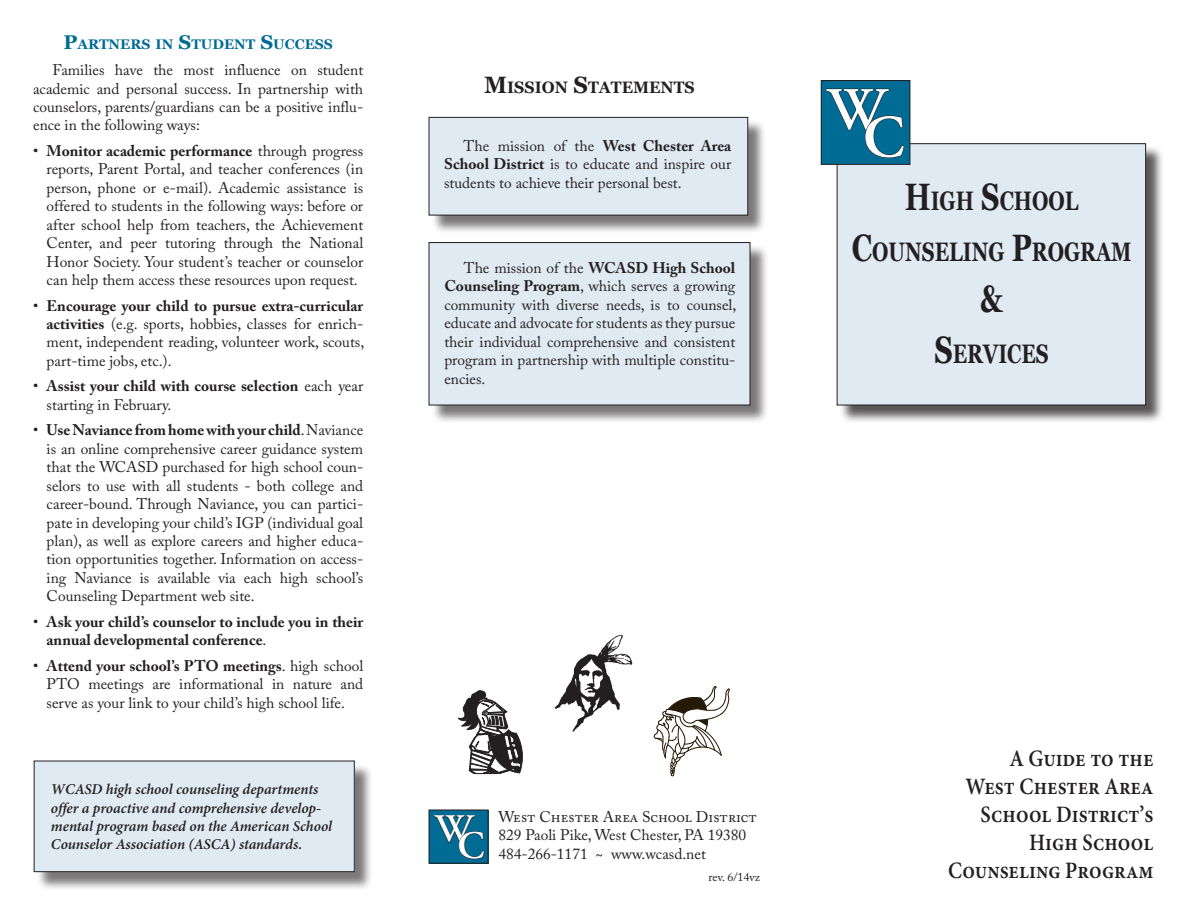
<style>
.page{position:relative;width:1188px;height:918px;background:#fff}
.page>*{position:absolute;margin:0;border:0;box-sizing:border-box;transform-origin:0 0}
.t1{font:600 60px "Adobe Garamond Pro";color:#fff}
.t2{font:600 39px "Adobe Garamond Pro";color:#fff}
.t3{font:700 38.25px "Georgia";color:#231f20;scale:.75 1}
.t4{font:700 26.7px "Georgia";color:#231f20;scale:.75 1}
.Front_Description{font:600 23.55px "Minion Pro";color:#231f20;scale:.88 1}
.t5{font:700 16.5px "Georgia";color:#231f20;scale:.95 1}
.Indented_Text{font:15.3px/18.5px "Adobe Caslon Pro";color:#231f20;text-align:justify}
.Indented_Text-2{font:700 15.3px/18.5px "Adobe Caslon Pro";color:#231f20}
.Listing{font:15.3px "Adobe Caslon Pro";color:#231f20}
.Offset_Text{font:italic 600 15px/18.3px "Minion Pro";letter-spacing:-.005em;color:#231f20}
.Subtitles{font:700 13.95px "Georgia";color:#006b95}
.Indented_Text-3{font:12px "Adobe Caslon Pro";color:#231f20}
.s1{font-size:19.8px}
.s2{font-weight:700}
.s3{font-weight:400}
.s4{font-size:23.7px}
.s5{font-size:38.25px}
</style>
<div class="page">
<div style="left:839px;top:146px;width:326px;height:278px;background:#231f20;opacity:.75"></div>
<div style="left:837px;top:144px;width:309px;height:261px;background:#e0eaf2"></div>
<div style="left:837px;top:143px;width:309px;height:262px;border:1px solid #231f20"></div>
<div style="left:821px;top:81px;width:89px;height:83px;background:#006b95"></div>
<div style="left:821px;top:80px;width:89px;height:85px;border:1px solid #231f20"></div>
<svg style="left:826px;top:88px;width:78px;height:70px"></svg>
<div style="left:431px;top:244px;width:338px;height:180px;background:#231f20;opacity:.6"></div>
<div style="left:429px;top:243px;width:321px;height:162px;background:#e0eaf2"></div>
<div style="left:429px;top:242px;width:321px;height:163px;border:1px solid #231f20"></div>
<div style="left:429px;top:810px;width:59px;height:53px;background:#006b95"></div>
<div style="left:429px;top:810px;width:59px;height:53px;border:1px solid #231f20"></div>
<svg style="left:434px;top:815px;width:51px;height:45px"></svg>
<div style="left:36px;top:763px;width:338px;height:128px;background:#231f20;opacity:.6"></div>
<div style="left:34px;top:761px;width:320px;height:111px;background:#e0eaf2"></div>
<div style="left:34px;top:761px;width:321px;height:111px;border:1px solid #231f20"></div>
<img style="left:554px;top:634px;width:79px;height:98px">
<svg style="left:458px;top:690px;width:65px;height:85px"></svg>
<svg style="left:654px;top:686px;width:76px;height:90px"></svg>
<div style="left:431px;top:119px;width:336px;height:115px;background:#231f20;opacity:.6"></div>
<div style="left:429px;top:117px;width:319px;height:98px;background:#e0eaf2"></div>
<div style="left:429px;top:117px;width:319px;height:98px;border:1px solid #231f20"></div>
<p class="Subtitles" style="left:64px;top:35px;width:261px"><span class="s1">P</span>ARTNERS IN <span class="s1">S</span>TUDENT <span class="s1">S</span>UCCESS</p>
<p class="Indented_Text" style="left:33px;top:61px;width:332px;text-indent:19px">Families have the most influence on student academic and personal success. In partnership with counselors, parents/guardians can be a positive influ&shy;ence in the following ways:</p>
<p class="Indented_Text" style="left:47px;top:141px;width:318px;text-indent:-14px">• <span class="s2">Monitor academic performance</span> through progress reports, Parent Portal, and teacher conferences (in person, phone or e-mail). Academic assistance is offered to students in the following ways: before or after school help from teachers, the Achievement Center, and peer tutoring through the National Honor Society. Your student’s teacher or counselor can help them access these resources upon request.</p>
<p class="Indented_Text" style="left:47px;top:296px;width:319px;text-indent:-14px">• <span class="s2">Encourage your child to pursue extra-curricular activities</span> (e.g. sports, hobbies, classes for enrich&shy;ment, independent reading, volunteer work, scouts, part-time jobs, etc.).</p>
<p class="Indented_Text-2" style="left:47px;top:377px;width:318px;text-indent:-14px"><span class="s3">•</span> Assist your child with course selection <span class="s3">each year starting in February.</span></p>
<p class="Indented_Text" style="left:47px;top:421px;width:318px;text-indent:-14px">• <span class="s2">Use Naviance from home with your child</span>. Naviance is an online comprehensive career guidance system that the WCASD purchased for high school coun&shy;selors to use with all students - both college and career-bound. Through Naviance, you can partici&shy;pate in developing your child’s IGP (individual goal plan), as well as explore careers and higher educa&shy;tion opportunities together. Information on access&shy;ing Naviance is available via each high school’s Counseling Department web site.</p>
<p class="Indented_Text-2" style="left:47px;top:612px;width:318px;text-indent:-14px"><span class="s3">•</span> Ask your child’s counselor to include you in their annual developmental conference<span class="s3">.</span></p>
<p class="Indented_Text" style="left:47px;top:656px;width:318px;text-indent:-14px">• <span class="s2">Attend your school’s PTO meetings</span>. high school PTO meetings are informational in nature and serve as your link to your child’s high school life.</p>
<p class="Offset_Text" style="left:51px;top:780px;width:283px">WCASD high school counseling departments offer a proactive and comprehensive develop&shy;mental program based on the American School Counselor Association (ASCA) standards.</p>
<p class="t5" style="left:484px;top:77px;width:222px"><span class="s4">M</span>ISSION <span class="s4">S</span>TATEMENTS</p>
<p class="Indented_Text" style="left:444px;top:136px;width:289px;text-indent:19px">The mission of the <span class="s2">West Chester Area School District</span> is to educate and inspire our students to achieve their personal best.</p>
<p class="Indented_Text" style="left:444px;top:258px;width:294px;text-indent:19px">The mission of the <span class="s2">WCASD High School Counseling Program</span>, which serves a growing community with diverse needs, is to counsel, educate and advocate for students as they pursue their individual comprehensive and consistent program in partnership with multiple constitu&shy;encies.</p>
<p class="t1" style="left:828px;top:75px;width:60px">W</p>
<p class="t1" style="left:863px;top:103px;width:43px">C</p>
<p class="t4" style="left:905px;top:184px;width:233px"><span class="s5">H</span>IGH <span class="s5">S</span>CHOOL</p>
<p class="t4" style="left:852px;top:235px;width:375px"><span class="s5">C</span>OUNSELING <span class="s5">P</span>ROGRAM</p>
<p class="t3" style="left:980px;top:274px;width:32px">&amp;</p>
<p class="t4" style="left:934px;top:337px;width:152px"><span class="s5">S</span>ERVICES</p>
<p class="t2" style="left:435px;top:807px;width:39px">W</p>
<p class="t2" style="left:458px;top:823px;width:29px">C</p>
<p class="Listing" style="left:498px;top:807px;width:260px">West Chester Area School District</p>
<p class="Listing" style="left:498px;top:826px;width:249px">829 Paoli Pike, West Chester, PA 19380</p>
<p class="Listing" style="left:498px;top:844px;width:209px">484-266-1171 ~ www.wcasd.net</p>
<p class="Indented_Text-3" style="left:709px;top:870px;width:53px">rev. 6/14vz</p>
<p class="Front_Description" style="left:1009px;top:743px;width:165px">A Guide to the</p>
<p class="Front_Description" style="left:966px;top:771px;width:215px">West Chester Area</p>
<p class="Front_Description" style="left:980px;top:798px;width:198px">School District’s</p>
<p class="Front_Description" style="left:1029px;top:826px;width:143px">High School</p>
<p class="Front_Description" style="left:948px;top:854px;width:235px">Counseling Program</p>
</div>
